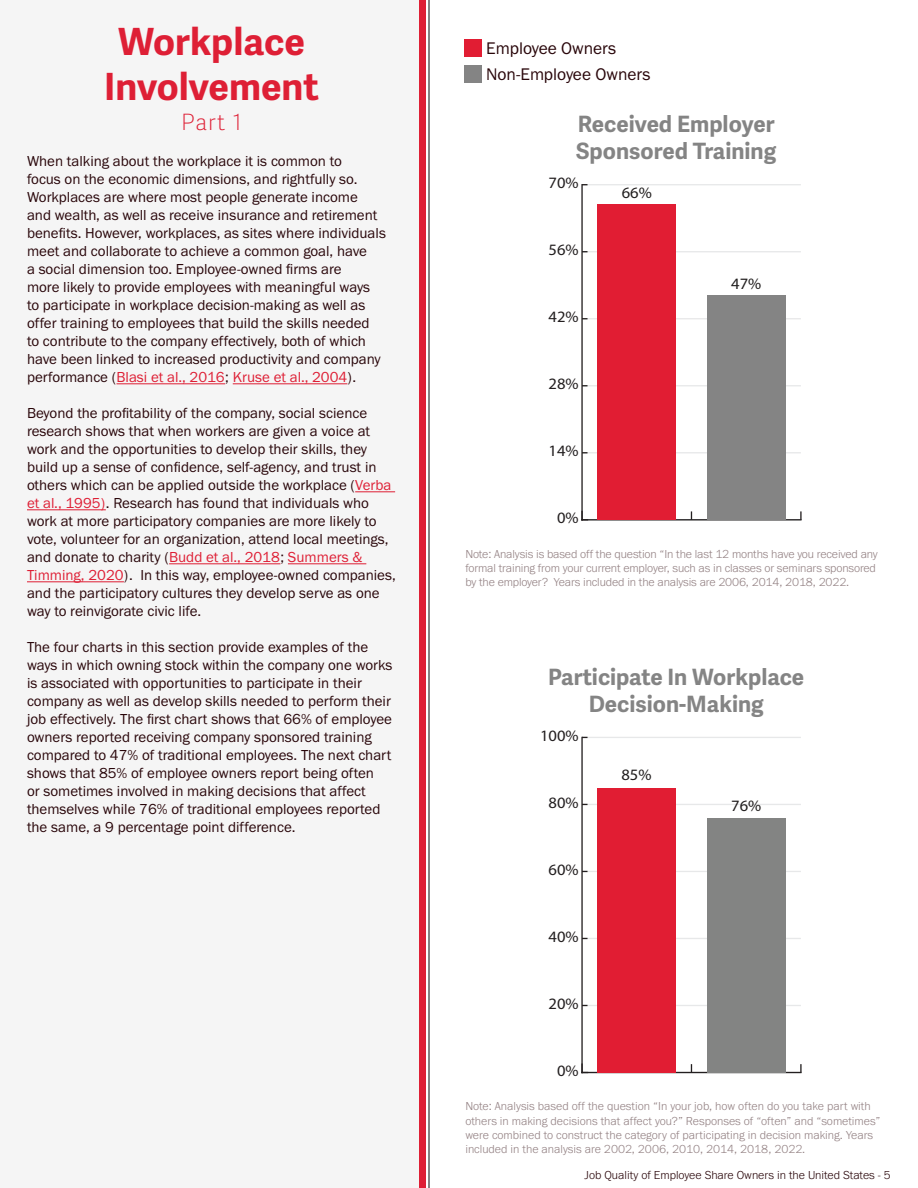
<style>
.page{position:relative;width:918px;height:1188px;background:#fff}
.page>*{position:absolute;margin:0;border:0;box-sizing:border-box;transform-origin:0 0}
.PageHeading{font:700 37.5px/45px "Adelle Sans";color:#de1f35;text-align:center}
.GraphTitle{font:700 22.5px/27px "Adelle Sans";color:#848484}
.PageSubhead{font:100 22.5px "Adelle Sans";color:#de1f35}
.KeyText{font:17.4px "Franklin Gothic URW Boo";color:#29060a}
.t1{font:15.9px "Myriad Pro";color:#231f20;scale:1.04 1}
.t2{font:15.9px "Myriad Pro";color:#211e1e;scale:1.04 1}
.t3{font:15px/18px "Franklin Gothic URW Boo";color:#29060a}
.GraphNotes{font:300 12px/14.4px "Franklin Gothic URW";letter-spacing:-.005em;color:#948284}
.t4{font:300 12px "Franklin Gothic URW";color:#29060a}
.s1{color:#de1f35}
</style>
<div class="page">
<div style="left:0;top:0;width:423px;height:1188px;background:#f5f5f5"></div>
<div style="left:420px;top:0;width:6px;height:1188px;background:#de1f35"></div>
<hr style="left:428px;top:0;width:2px;height:1188px;background:#848484">
<hr style="left:116px;top:383px;width:109px;height:1px;background:#de1f35">
<hr style="left:233px;top:383px;width:114px;height:1px;background:#de1f35">
<hr style="left:355px;top:491px;width:40px;height:1px;background:#de1f35">
<hr style="left:27px;top:509px;width:79px;height:1px;background:#de1f35">
<hr style="left:169px;top:563px;width:111px;height:1px;background:#de1f35">
<hr style="left:288px;top:563px;width:78px;height:1px;background:#de1f35">
<hr style="left:27px;top:581px;width:97px;height:1px;background:#de1f35">
<hr style="left:582px;top:184px;width:219px;height:1px;background:#e7e8e9">
<hr style="left:582px;top:251px;width:219px;height:1px;background:#e7e8e9">
<hr style="left:582px;top:318px;width:219px;height:1px;background:#e7e8e9">
<hr style="left:582px;top:385px;width:219px;height:1px;background:#e7e8e9">
<hr style="left:582px;top:452px;width:219px;height:1px;background:#e7e8e9">
<hr style="left:582px;top:519px;width:219px;height:1px;background:#231f20">
<svg style="left:800px;top:511px;width:2px;height:9px"></svg>
<hr style="left:581px;top:185px;width:2px;height:335px;background:#231f20">
<svg style="left:581px;top:511px;width:2px;height:8px"></svg>
<div style="left:597px;top:204px;width:79px;height:316px;background:#e11d33"></div>
<div style="left:707px;top:295px;width:79px;height:225px;background:#848484"></div>
<hr style="left:582px;top:737px;width:219px;height:1px;background:#e7e8e9">
<hr style="left:582px;top:804px;width:219px;height:1px;background:#e7e8e9">
<hr style="left:582px;top:871px;width:219px;height:1px;background:#e7e8e9">
<hr style="left:582px;top:938px;width:219px;height:1px;background:#e7e8e9">
<hr style="left:582px;top:1005px;width:219px;height:1px;background:#e7e8e9">
<hr style="left:582px;top:1072px;width:219px;height:1px;background:#231f20">
<svg style="left:800px;top:1064px;width:2px;height:9px"></svg>
<hr style="left:581px;top:737px;width:2px;height:336px;background:#231f20">
<svg style="left:581px;top:1064px;width:7px;height:8px"></svg>
<div style="left:597px;top:788px;width:79px;height:285px;background:#e11d33"></div>
<div style="left:707px;top:818px;width:79px;height:255px;background:#838483"></div>
<div style="left:464px;top:39px;width:18px;height:17px;background:#e11d33"></div>
<div style="left:464px;top:65px;width:18px;height:18px;background:#848484"></div>
<p class="PageHeading" style="left:104px;top:20px;width:216px">Workplace<br>Involvement</p>
<p class="PageSubhead" style="left:181px;top:109px;width:62px">Part 1</p>
<p class="t3" style="left:27px;top:152px;width:360px">When talking about the workplace it is common to<br>focus on the economic dimensions, and rightfully so.<br>Workplaces are where most people generate income<br>and wealth, as well as receive insurance and retirement benefits. However, workplaces, as sites where individuals meet and collaborate to achieve a common goal, have<br>a social dimension too. Employee-owned firms are<br>more likely to provide employees with meaningful ways to participate in workplace decision-making as well as offer training to employees that build the skills needed<br>to contribute to the company effectively, both of which have been linked to increased productivity and company performance (<span class="s1">Blasi et al., 2016</span>; <span class="s1">Kruse et al., 2004</span>).</p>
<p class="t3" style="left:27px;top:404px;width:370px">Beyond the profitability of the company, social science research shows that when workers are given a voice at work and the opportunities to develop their skills, they build up a sense of confidence, self-agency, and trust in others which can be applied outside the workplace (<span class="s1">Verba et al., 1995)</span>. Research has found that individuals who work at more participatory companies are more likely to vote, volunteer for an organization, attend local meetings, and donate to charity (<span class="s1">Budd et al., 2018</span>; <span class="s1">Summers &amp; Timming, 2020</span>). In this way, employee-owned companies, and the participatory cultures they develop serve as one way to reinvigorate civic life.</p>
<p class="t3" style="left:27px;top:638px;width:367px">The four charts in this section provide examples of the ways in which owning stock within the company one works is associated with opportunities to participate in their company as well as develop skills needed to perform their job effectively. The first chart shows that 66% of employee owners reported receiving company sponsored training compared to 47% of traditional employees. The next chart shows that 85% of employee owners report being often<br>or sometimes involved in making decisions that affect themselves while 76% of traditional employees reported the same, a 9 percentage point difference.</p>
<p class="KeyText" style="left:486px;top:37px;width:132px">Employee Owners</p>
<p class="KeyText" style="left:486px;top:63px;width:166px">Non-Employee Owners</p>
<p class="GraphTitle" style="left:576px;top:111px;width:202px">Received Employer<br>Sponsored Training</p>
<p class="t1" style="left:549px;top:173px;width:30px">70%</p>
<p class="t1" style="left:549px;top:240px;width:30px">56%</p>
<p class="t1" style="left:549px;top:307px;width:30px">42%</p>
<p class="t1" style="left:549px;top:374px;width:30px">28%</p>
<p class="t1" style="left:549px;top:441px;width:30px">14%</p>
<p class="t1" style="left:557px;top:508px;width:22px">0%</p>
<p class="t2" style="left:622px;top:183px;width:30px">66%</p>
<p class="t2" style="left:731px;top:274px;width:30px">47%</p>
<p class="GraphNotes" style="left:465px;top:546px;width:414px">Note: Analysis is based off the question “In the last 12 months have you received any formal training from your current employer, such as in classes or seminars sponsored by the employer? Years included in the analysis are 2006, 2014, 2018, 2022.</p>
<p class="GraphTitle" style="left:548px;top:664px;width:258px;text-align:center">Participate In Workplace<br>Decision-Making</p>
<p class="t1" style="left:540px;top:726px;width:39px">100%</p>
<p class="t1" style="left:549px;top:793px;width:30px">80%</p>
<p class="t1" style="left:549px;top:860px;width:30px">60%</p>
<p class="t1" style="left:549px;top:927px;width:30px">40%</p>
<p class="t1" style="left:549px;top:994px;width:30px">20%</p>
<p class="t1" style="left:557px;top:1061px;width:22px">0%</p>
<p class="t2" style="left:621px;top:765px;width:30px">85%</p>
<p class="t2" style="left:731px;top:796px;width:30px">76%</p>
<p class="GraphNotes" style="left:465px;top:1099px;width:417px">Note: Analysis based off the question “In your job, how often do you take part with others in making decisions that affect you?” Responses of “often” and “sometimes” were combined to construct the category of participating in decision making. Years included in the analysis are 2002, 2006, 2010, 2014, 2018, 2022.</p>
<p class="t4" style="left:585px;top:1167px;width:308px">Job Quality of Employee Share Owners in the United States - 5</p>
</div>
